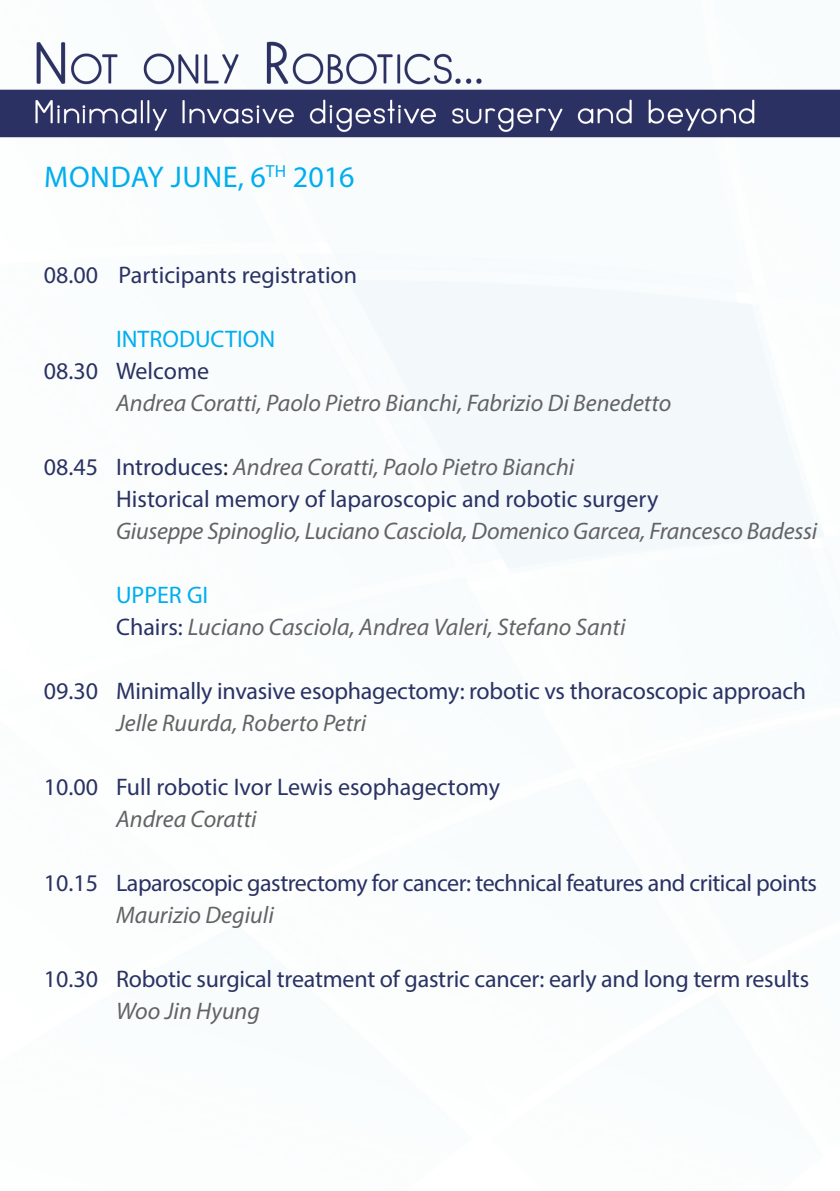
<style>
.page{position:relative;width:840px;height:1191px;background:#fff}
.page>*{position:absolute;margin:0;border:0;box-sizing:border-box;transform-origin:0 0}
.t1{font:30px "Myriad Pro";letter-spacing:.02em;color:#00aeef}
.t2{font:24px "Myriad Pro";letter-spacing:-.01em;color:#2a3263}
.t3{font:italic 24px "Myriad Pro";color:#636366}
.t4{font:24px "Myriad Pro";color:#00aeef}
.s1{font-style:normal;color:#2a3263}
.s2{font-style:normal;color:#231f20}
</style>
<div class="page">
<img style="left:0;top:41px;width:839px;height:528px">
<p class="t1" style="left:44px;top:158px;width:311px">MONDAY JUNE, 6<sup>TH</sup> 2016</p>
<p class="t2" style="left:44px;top:260px;width:314px">08.00 Participants registration</p>
<p class="t4" style="left:116px;top:324px;width:161px">INTRODUCTION</p>
<p class="t2" style="left:44px;top:356px;width:167px">08.30 Welcome</p>
<p class="t3" style="left:116px;top:388px;width:556px">Andrea Coratti, Paolo Pietro Bianchi, Fabrizio Di Benedetto</p>
<p class="t3" style="left:44px;top:452px;width:531px"><span class="s1">08.45 Introduces</span><span class="s2">:</span> Andrea Coratti, Paolo Pietro Bianchi</p>
<p class="t2" style="left:116px;top:484px;width:543px">Historical memory of laparoscopic and robotic surgery</p>
<p class="t3" style="left:116px;top:516px;width:702px">Giuseppe Spinoglio, Luciano Casciola, Domenico Garcea, Francesco Badessi</p>
<p class="t4" style="left:116px;top:580px;width:94px">UPPER GI</p>
<p class="t3" style="left:116px;top:612px;width:510px"><span class="s1">Chairs:</span> Luciano Casciola, Andrea Valeri, Stefano Santi</p>
<p class="t2" style="left:44px;top:676px;width:763px">09.30 Minimally invasive esophagectomy: robotic vs thoracoscopic approach</p>
<p class="t3" style="left:116px;top:708px;width:252px">Jelle Ruurda, Roberto Petri</p>
<p class="t2" style="left:44px;top:772px;width:457px">10.00 Full robotic Ivor Lewis esophagectomy</p>
<p class="t3" style="left:116px;top:804px;width:142px">Andrea Coratti</p>
<p class="t2" style="left:44px;top:868px;width:774px">10.15 Laparoscopic gastrectomy for cancer: technical features and critical points</p>
<p class="t3" style="left:116px;top:900px;width:159px">Maurizio Degiuli</p>
<p class="t2" style="left:44px;top:964px;width:766px">10.30 Robotic surgical treatment of gastric cancer: early and long term results</p>
<p class="t3" style="left:116px;top:996px;width:145px">Woo Jin Hyung</p>
</div>
